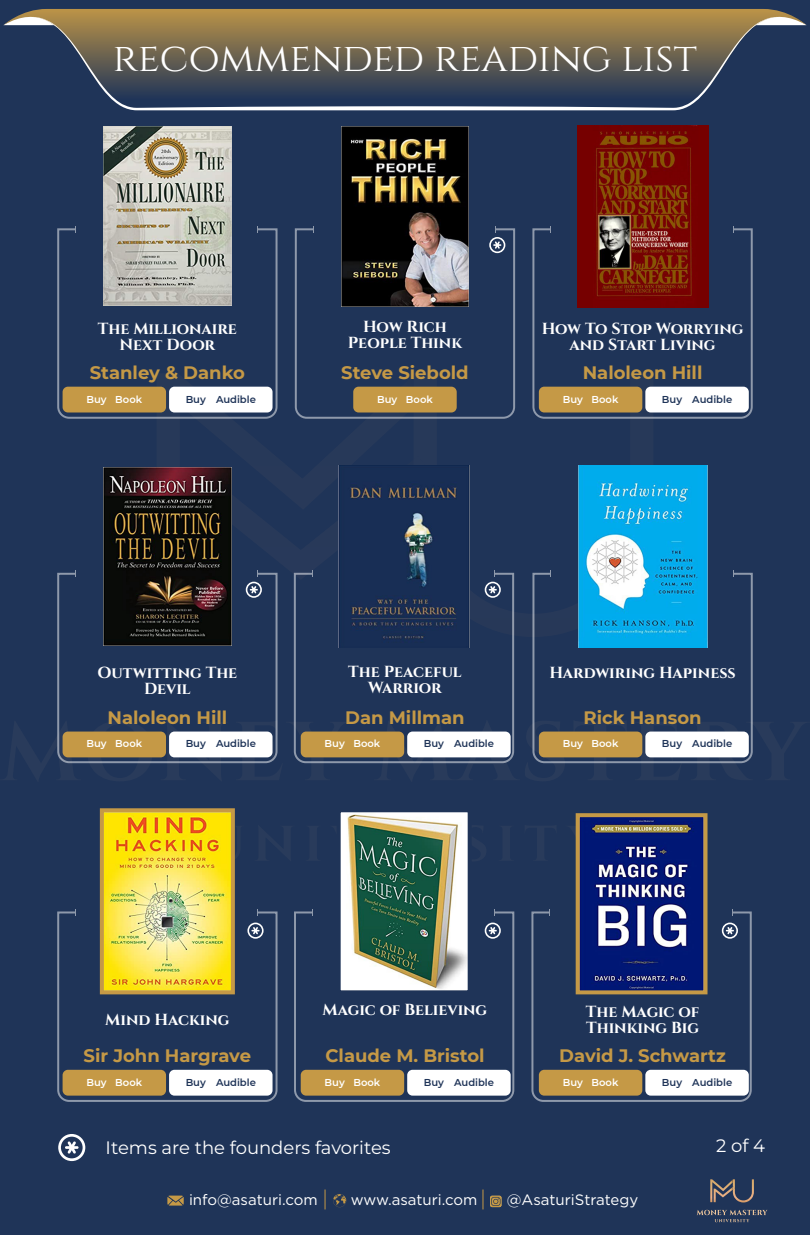
<style>
.page{position:relative;width:810px;height:1235px;background:#fff}
.page>*{position:absolute;margin:0;border:0;box-sizing:border-box;transform-origin:0 0}
.t1{font:40px "Cinzel";color:#fff}
.t2{font:700 18px "Montserrat";color:#c59946}
.t3{font:18px "Montserrat";color:#fff}
.t4{font:700 16px/16px "Cinzel";color:#fff;text-align:center}
.t5{font:15px "Gotham";color:#fff}
.t6{font:600 10px "Montserrat";color:#1f3458}
.t7{font:600 10px "Montserrat";color:#fff}
</style>
<div class="page">
<div style="left:0;top:0;width:810px;height:1234px;background:#1f3458"></div>
<svg style="left:575px;top:825px;width:1px;height:35px"></svg>
<svg style="left:87px;top:763px;width:66px;height:1px"></svg>
<svg style="left:160px;top:763px;width:68px;height:1px"></svg>
<svg style="left:236px;top:720px;width:114px;height:44px"></svg>
<svg style="left:374px;top:720px;width:191px;height:44px"></svg>
<svg style="left:573px;top:763px;width:54px;height:1px"></svg>
<svg style="left:635px;top:763px;width:47px;height:1px"></svg>
<svg style="left:691px;top:763px;width:51px;height:1px"></svg>
<svg style="left:231px;top:465px;width:108px;height:168px"></svg>
<svg style="left:58px;top:1134px;width:27px;height:27px"></svg>
<svg style="left:167px;top:1195px;width:17px;height:10px"></svg>
<svg style="left:333px;top:1194px;width:14px;height:13px"></svg>
<svg style="left:490px;top:1195px;width:11px;height:12px"></svg>
<svg style="left:491px;top:1196px;width:9px;height:9px"></svg>
<svg style="left:325px;top:1189px;width:1px;height:20px"></svg>
<svg style="left:482px;top:1189px;width:1px;height:20px"></svg>
<svg style="left:697px;top:1209px;width:71px;height:13px"></svg>
<svg style="left:710px;top:1179px;width:44px;height:23px"></svg>
<svg style="left:57px;top:227px;width:221px;height:192px"></svg>
<img style="left:103px;top:127px;width:128px;height:179px">
<div style="left:63px;top:386px;width:103px;height:26px;background:#c59946;border-radius:5px"></div>
<div style="left:169px;top:386px;width:104px;height:26px;background:#fff;border-radius:5px"></div>
<svg style="left:295px;top:228px;width:220px;height:191px"></svg>
<img style="left:341px;top:127px;width:128px;height:179px">
<svg style="left:489px;top:226px;width:16px;height:27px"></svg>
<div style="left:353px;top:386px;width:104px;height:26px;background:#c59946;border-radius:5px"></div>
<svg style="left:532px;top:227px;width:221px;height:192px"></svg>
<img style="left:577px;top:125px;width:131px;height:182px">
<div style="left:539px;top:386px;width:103px;height:26px;background:#c59946;border-radius:5px"></div>
<div style="left:645px;top:386px;width:104px;height:26px;background:#fff;border-radius:5px"></div>
<svg style="left:57px;top:572px;width:221px;height:191px"></svg>
<img style="left:103px;top:467px;width:128px;height:178px">
<svg style="left:246px;top:570px;width:16px;height:28px"></svg>
<div style="left:63px;top:731px;width:103px;height:26px;background:#c59946;border-radius:5px"></div>
<div style="left:169px;top:731px;width:104px;height:26px;background:#fff;border-radius:5px"></div>
<svg style="left:294px;top:572px;width:220px;height:191px"></svg>
<img style="left:339px;top:465px;width:131px;height:182px">
<svg style="left:485px;top:570px;width:16px;height:28px"></svg>
<div style="left:301px;top:731px;width:103px;height:26px;background:#c59946;border-radius:5px"></div>
<div style="left:407px;top:731px;width:104px;height:26px;background:#fff;border-radius:5px"></div>
<svg style="left:532px;top:572px;width:221px;height:191px"></svg>
<img style="left:578px;top:465px;width:129px;height:182px">
<div style="left:539px;top:731px;width:103px;height:26px;background:#c59946;border-radius:5px"></div>
<div style="left:645px;top:731px;width:104px;height:26px;background:#fff;border-radius:5px"></div>
<svg style="left:57px;top:910px;width:221px;height:191px"></svg>
<img style="left:105px;top:813px;width:125px;height:176px">
<div style="left:100px;top:808px;width:135px;height:186px;border:4px solid #c59946"></div>
<svg style="left:247px;top:922px;width:17px;height:16px"></svg>
<div style="left:63px;top:1069px;width:103px;height:26px;background:#c59946;border-radius:5px"></div>
<div style="left:169px;top:1069px;width:104px;height:26px;background:#fff;border-radius:5px"></div>
<svg style="left:294px;top:911px;width:220px;height:190px"></svg>
<img style="left:342px;top:813px;width:125px;height:176px">
<div style="left:337px;top:808px;width:135px;height:186px;border:4px solid #1f3458"></div>
<svg style="left:485px;top:922px;width:16px;height:16px"></svg>
<div style="left:301px;top:1069px;width:103px;height:26px;background:#c59946;border-radius:5px"></div>
<div style="left:407px;top:1069px;width:104px;height:26px;background:#fff;border-radius:5px"></div>
<svg style="left:531px;top:910px;width:221px;height:191px"></svg>
<img style="left:581px;top:818px;width:122px;height:171px">
<div style="left:576px;top:813px;width:132px;height:181px;border:4px solid #c59946"></div>
<svg style="left:722px;top:922px;width:16px;height:16px"></svg>
<div style="left:539px;top:1069px;width:103px;height:26px;background:#c59946;border-radius:5px"></div>
<div style="left:645px;top:1069px;width:104px;height:26px;background:#fff;border-radius:5px"></div>
<svg style="left:3px;top:9px;width:804px;height:17px;background:#ad8d50"></svg>
<svg style="left:31px;top:17px;width:748px;height:93px"></svg>
<h1 class="t1" style="left:113px;top:32px;width:586px">RECOMMENDED READING LIST</h1>
<p class="t4" style="left:98px;top:320px;width:141px">The Millionaire<br>Next Door</p>
<p class="t2" style="left:90px;top:360px;width:157px">Stanley &amp; Danko</p>
<p class="t7" style="left:86px;top:392px;width:57px">Buy Book</p>
<p class="t6" style="left:186px;top:392px;width:72px">Buy Audible</p>
<p class="t4" style="left:348px;top:319px;width:116px">How Rich<br>People Think</p>
<p class="t2" style="left:341px;top:360px;width:129px">Steve Siebold</p>
<p class="t7" style="left:377px;top:392px;width:57px">Buy Book</p>
<p class="t4" style="left:542px;top:320px;width:203px">How To Stop Worrying and Start Living</p>
<p class="t2" style="left:583px;top:360px;width:121px">Naloleon Hill</p>
<p class="t7" style="left:563px;top:392px;width:57px">Buy Book</p>
<p class="t6" style="left:662px;top:392px;width:72px">Buy Audible</p>
<p class="t4" style="left:98px;top:665px;width:141px">Outwitting The<br>Devil</p>
<p class="t2" style="left:108px;top:704px;width:121px">Naloleon Hill</p>
<p class="t7" style="left:86px;top:736px;width:57px">Buy Book</p>
<p class="t6" style="left:186px;top:736px;width:72px">Buy Audible</p>
<p class="t4" style="left:348px;top:663px;width:115px">The Peaceful<br>Warrior</p>
<p class="t2" style="left:345px;top:704px;width:121px">Dan Millman</p>
<p class="t7" style="left:325px;top:736px;width:57px">Buy Book</p>
<p class="t6" style="left:424px;top:736px;width:72px">Buy Audible</p>
<p class="t4" style="left:549px;top:665px;width:188px">Hardwiring Hapiness</p>
<p class="t2" style="left:584px;top:704px;width:120px">Rick Hanson</p>
<p class="t7" style="left:563px;top:736px;width:57px">Buy Book</p>
<p class="t6" style="left:662px;top:736px;width:72px">Buy Audible</p>
<p class="t4" style="left:105px;top:1011px;width:126px">Mind Hacking</p>
<p class="t2" style="left:84px;top:1043px;width:169px">Sir John Hargrave</p>
<p class="t7" style="left:86px;top:1075px;width:57px">Buy Book</p>
<p class="t6" style="left:186px;top:1075px;width:72px">Buy Audible</p>
<p class="t4" style="left:323px;top:1002px;width:166px">Magic of Believing</p>
<p class="t2" style="left:325px;top:1043px;width:161px">Claude M. Bristol</p>
<p class="t7" style="left:325px;top:1075px;width:57px">Buy Book</p>
<p class="t6" style="left:424px;top:1075px;width:72px">Buy Audible</p>
<p class="t4" style="left:586px;top:1003px;width:115px;text-align:left">The Magic of<br>Thinking Big</p>
<p class="t2" style="left:559px;top:1043px;width:168px">David J. Schwartz</p>
<p class="t7" style="left:563px;top:1075px;width:57px">Buy Book</p>
<p class="t6" style="left:662px;top:1075px;width:72px">Buy Audible</p>
<p class="t3" style="left:106px;top:1135px;width:287px">Items are the founders favorites</p>
<p class="t5" style="left:189px;top:1190px;width:130px">info@asaturi.com</p>
<p class="t5" style="left:351px;top:1190px;width:128px">www.asaturi.com</p>
<p class="t5" style="left:507px;top:1190px;width:133px">@AsaturiStrategy</p>
<p class="t3" style="left:716px;top:1133px;width:50px">2 of 4</p>
</div>
